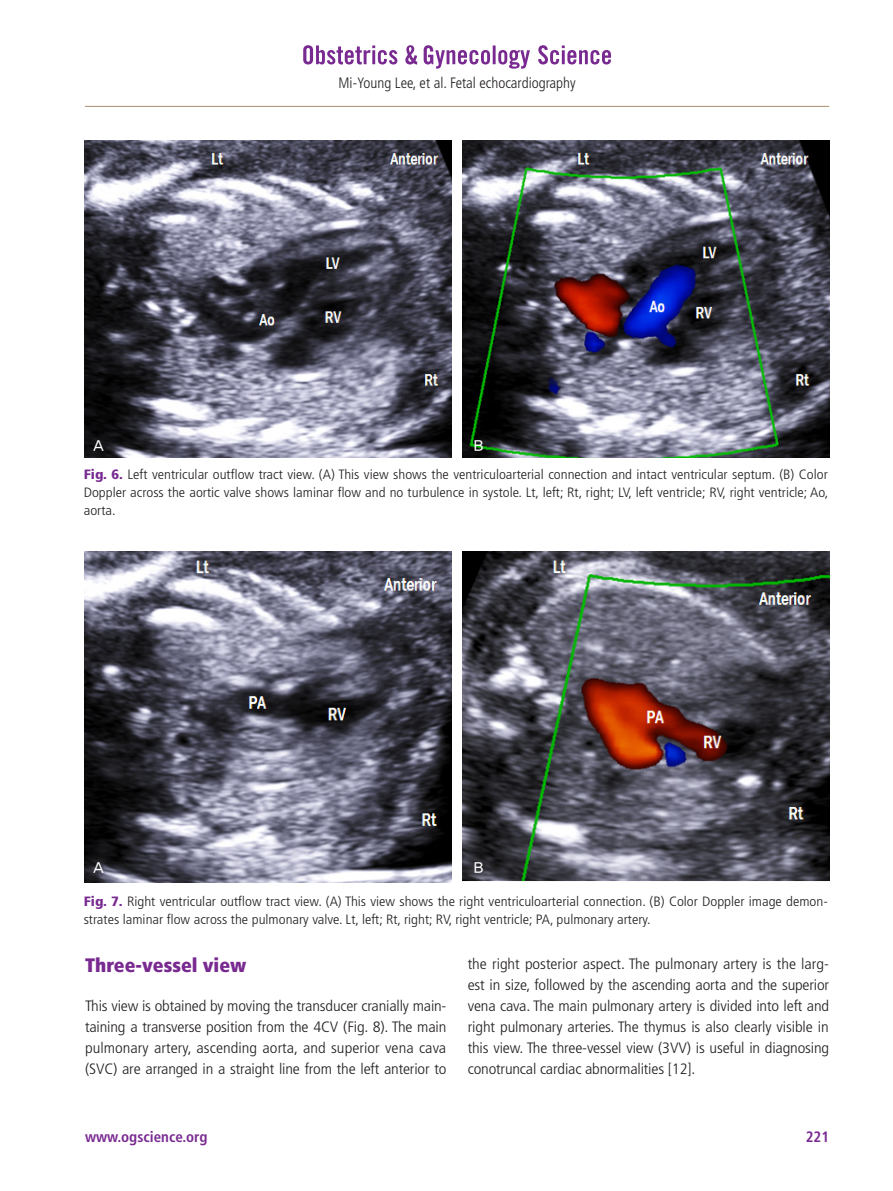
<style>
.page{position:relative;width:893px;height:1191px;background:#fff}
.page>*{position:absolute;margin:0;border:0;box-sizing:border-box;transform-origin:0 0}
.서론_영문{font:900 condensed 19.5px "Frutiger LT Std";color:#792a91}
.본문_영문{font:300 condensed 15px/21px "Frutiger LT Std";letter-spacing:-.01em;color:#231f20;text-align:justify;scale:1.1 1}
.본문_영문-2{font:300 condensed 15px "Frutiger LT Std";letter-spacing:-.01em;color:#231f20}
.t1{font:700 condensed 15px "Frutiger LT Std";color:#792a91}
.그림A-B{font:15px "YDIYGO330";color:#fff}
.표_타이틀{font:300 condensed 13.5px/18px "Frutiger LT Std";color:#231f20;text-align:justify;scale:1.1 1}
.s1{font-weight:900;color:#792a91}
</style>
<div class="page">
<hr style="left:85px;top:106px;width:744px;height:1px;background:#ad9676">
<svg style="left:538px;top:45px;width:73px;height:19px"></svg>
<svg style="left:424px;top:45px;width:106px;height:24px"></svg>
<svg style="left:303px;top:45px;width:114px;height:19px"></svg>
<img style="left:85px;top:140px;width:367px;height:317px">
<img style="left:462px;top:140px;width:367px;height:317px">
<img style="left:85px;top:551px;width:367px;height:331px">
<img style="left:462px;top:551px;width:367px;height:330px">
<p class="본문_영문-2" style="left:338px;top:74px;width:239px">Mi-Young Lee, et al. Fetal echocardiography</p>
<p class="그림A-B" style="left:93px;top:437px;width:11px">A</p>
<p class="그림A-B" style="left:474px;top:437px;width:11px">B</p>
<p class="표_타이틀" style="left:84px;top:466px;width:678px"><span class="s1">Fig. 6.</span> Left ventricular outflow tract view. (A) This view shows the ventriculoarterial connection and intact ventricular septum. (B) Color Doppler across the aortic valve shows laminar flow and no turbulence in systole. Lt, left; Rt, right; LV, left ventricle; RV, right ventricle; Ao, aorta.</p>
<p class="그림A-B" style="left:93px;top:859px;width:11px">A</p>
<p class="그림A-B" style="left:474px;top:859px;width:11px">B</p>
<p class="표_타이틀" style="left:84px;top:892px;width:678px"><span class="s1">Fig. 7.</span> Right ventricular outflow tract view. (A) This view shows the right ventriculoarterial connection. (B) Color Doppler image demon&shy;strates laminar flow across the pulmonary valve. Lt, left; Rt, right; RV, right ventricle; PA, pulmonary artery.</p>
<p class="서론_영문" style="left:85px;top:953px;width:163px">Three-vessel view</p>
<p class="본문_영문" style="left:85px;top:995px;width:330px">This view is obtained by moving the transducer cranially main&shy;taining a transverse position from the 4CV (Fig. 8). The main pulmonary artery, ascending aorta, and superior vena cava (SVC) are arranged in a straight line from the left anterior to</p>
<p class="본문_영문" style="left:468px;top:953px;width:330px">the right posterior aspect. The pulmonary artery is the larg&shy;est in size, followed by the ascending aorta and the superior vena cava. The main pulmonary artery is divided into left and right pulmonary arteries. The thymus is also clearly visible in this view. The three-vessel view (3VV) is useful in diagnosing conotruncal cardiac abnormalities [12].</p>
<p class="t1" style="left:85px;top:1128px;width:124px">www.ogscience.org</p>
<p class="t1" style="left:806px;top:1128px;width:25px">221</p>
</div>
